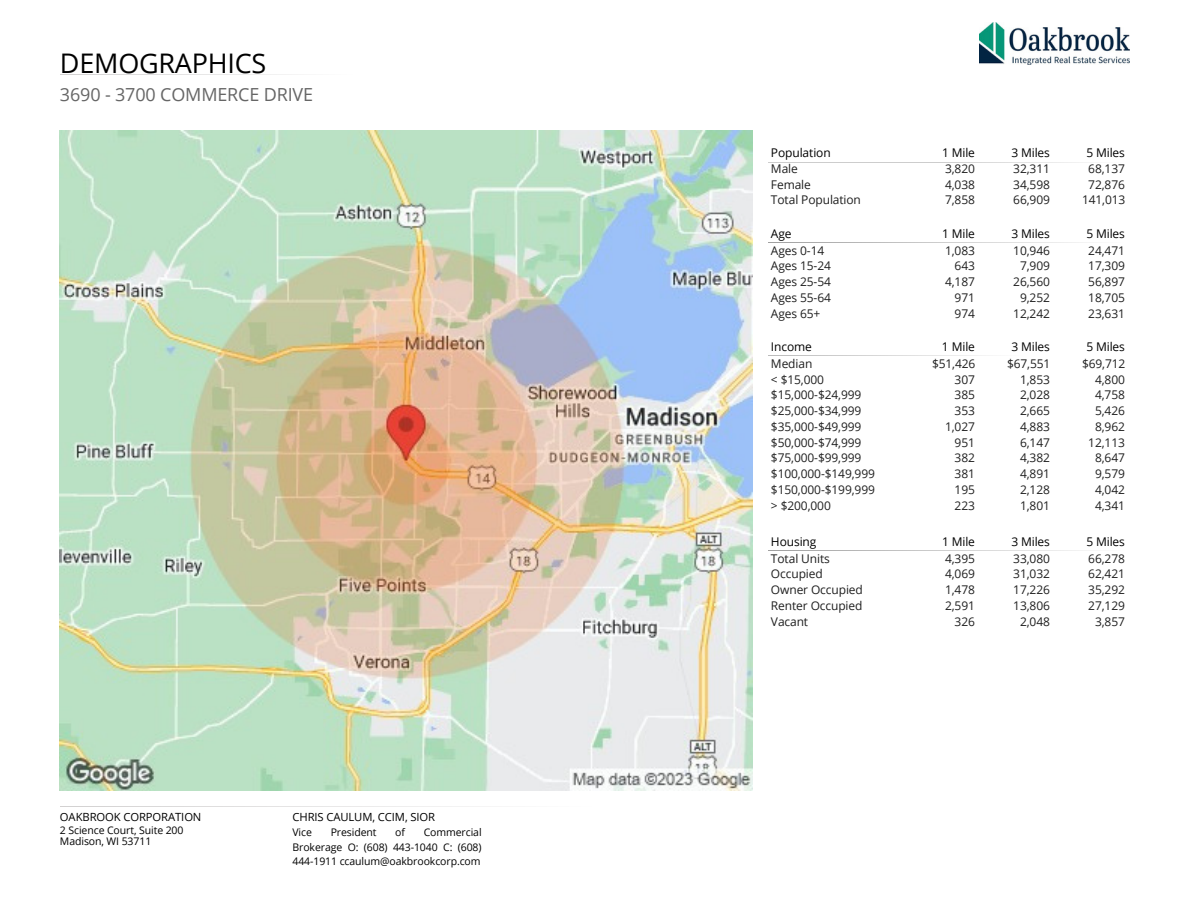
<style>
.page{position:relative;width:1188px;height:918px;background:#fff}
.page>*{position:absolute;margin:0;border:0;box-sizing:border-box;transform-origin:0 0}
.t1{font:27px "Open Sans";letter-spacing:-.01em;color:#000}
.t2{font:18px "Open Sans";letter-spacing:-.01em;color:#666}
.t3{font:12px/15.8px "Open Sans";letter-spacing:-.01em;color:#1f1f1f;text-align:center}
.t4{font:12px/16.8px "Open Sans";letter-spacing:-.01em;color:#000}
.t5{font:11.25px "Open Sans";letter-spacing:-.01em;color:#000}
.t6{font:10.5px/14.7px "Open Sans";letter-spacing:-.01em;color:#000}
.s1{color:#000}
.s2{color:#1f1f1f}
</style>
<div class="page">
<img style="left:980px;top:23px;width:149px;height:41px">
<img style="left:60px;top:130px;width:693px;height:661px">
<hr style="left:768px;top:162px;width:360px;height:1px;background:#000">
<hr style="left:768px;top:242px;width:360px;height:1px;background:#000">
<hr style="left:768px;top:356px;width:360px;height:1px;background:#000">
<hr style="left:768px;top:551px;width:360px;height:1px;background:#000">
<p class="t1" style="left:60px;top:44px;width:208px">DEMOGRAPHICS</p>
<p class="t2" style="left:60px;top:82px;width:255px">3690 - 3700 COMMERCE DRIVE</p>
<h2 class="t5" style="left:60px;top:809px;width:143px">OAKBROOK CORPORATION</h2>
<h2 class="t6" style="left:60px;top:824px;width:125px;line-height:11.2px">2 Science Court, Suite 200<br>Madison, WI 53711</h2>
<h2 class="t5" style="left:292px;top:809px;width:144px">CHRIS CAULUM, CCIM, SIOR</h2>
<h2 class="t6" style="left:292px;top:825px;width:21px">Vice</h2>
<h2 class="t6" style="left:331px;top:825px;width:47px">President</h2>
<h2 class="t6" style="left:395px;top:825px;width:11px">of</h2>
<h2 class="t6" style="left:292px;top:825px;width:191px;text-align:justify;text-indent:131px">Commercial Brokerage O: (608) 443-1040 C: (608)<br>444-1911 ccaulum@oakbrookcorp.com</h2>
<h2 class="t3" style="left:771px;top:144px;width:92px;text-align:left"><span class="s1">Population<br></span>Male<br>Female<br>Total Population</h2>
<h2 class="t3" style="left:771px;top:225px;width:55px;line-height:16.8px;text-align:left"><span class="s1">Age<br></span>Ages 0-14</h2>
<h2 class="t3" style="left:771px;top:258px;width:62px;text-align:justify">Ages 15-24<br>Ages 25-54<br>Ages 55-64<br>Ages 65+</h2>
<h2 class="t4" style="left:771px;top:338px;width:43px">Income<br><span class="s2">Median</span></h2>
<h2 class="t3" style="left:771px;top:371px;width:105px;text-align:left">&lt; $15,000 $15,000-$24,999 $25,000-$34,999 $35,000-$49,999 $50,000-$74,999 $75,000-$99,999 $100,000-$149,999 $150,000-$199,999 &gt; $200,000</h2>
<h2 class="t3" style="left:771px;top:533px;width:60px;line-height:16.8px;text-align:left"><span class="s1">Housing<br></span>Total Units</h2>
<h2 class="t3" style="left:771px;top:566px;width:93px;text-align:left">Occupied<br>Owner Occupied<br>Renter Occupied<br>Vacant</h2>
<h2 class="t3" style="left:942px;top:144px;width:35px;text-align:justify"><span class="s1">1 Mile </span>3,820<br>4,038<br>7,858</h2>
<h2 class="t4" style="left:942px;top:225px;width:35px">1 Mile<br><span class="s2">1,083</span></h2>
<h2 class="t3" style="left:945px;top:258px;width:31px;text-align:right">643<br>4,187<br>971<br>974</h2>
<h2 class="t3" style="left:932px;top:338px;width:45px;line-height:16.8px;text-align:right"><span class="s1">1 Mile </span>$51,426</h2>
<h2 class="t3" style="left:945px;top:371px;width:31px;text-align:right">307<br>385<br>353<br>1,027<br>951<br>382<br>381<br>195<br>223</h2>
<h2 class="t4" style="left:942px;top:533px;width:35px">1 Mile<br><span class="s2">4,395</span></h2>
<h2 class="t3" style="left:945px;top:566px;width:31px;text-align:right">4,069<br>1,478<br>2,591<br>326</h2>
<h2 class="t3" style="left:1011px;top:144px;width:40px;text-align:justify"><span class="s1">3 Miles </span>32,311<br>34,598<br>66,909</h2>
<h2 class="t4" style="left:1011px;top:225px;width:40px">3 Miles<br><span class="s2">10,946</span></h2>
<h2 class="t3" style="left:1013px;top:258px;width:38px">7,909<br>26,560<br>9,252<br>12,242</h2>
<h2 class="t3" style="left:1007px;top:338px;width:45px;line-height:16.8px"><span class="s1">3 Miles </span>$67,551</h2>
<h2 class="t3" style="left:1020px;top:371px;width:31px;text-align:justify">1,853<br>2,028<br>2,665<br>4,883<br>6,147<br>4,382<br>4,891<br>2,128<br>1,801</h2>
<h2 class="t4" style="left:1011px;top:533px;width:40px">3 Miles<br><span class="s2">33,080</span></h2>
<h2 class="t3" style="left:1013px;top:566px;width:38px">31,032<br>17,226<br>13,806<br>2,048</h2>
<p class="t3" style="left:1082px;top:144px;width:45px"><span class="s1">5 Miles<br></span>68,137<br>72,876<br>141,013</p>
<p class="t4" style="left:1086px;top:225px;width:40px">5 Miles<br><span class="s2">24,471</span></p>
<p class="t3" style="left:1088px;top:258px;width:38px;text-align:justify">17,309<br>56,897<br>18,705<br>23,631</p>
<p class="t3" style="left:1082px;top:338px;width:45px;line-height:16.8px"><span class="s1">5 Miles </span>$69,712</p>
<p class="t3" style="left:1088px;top:371px;width:38px">4,800<br>4,758<br>5,426<br>8,962<br>12,113<br>8,647<br>9,579<br>4,042<br>4,341</p>
<p class="t4" style="left:1086px;top:533px;width:40px">5 Miles<br><span class="s2">66,278</span></p>
<p class="t3" style="left:1088px;top:566px;width:38px">62,421<br>35,292<br>27,129<br>3,857</p>
</div>
